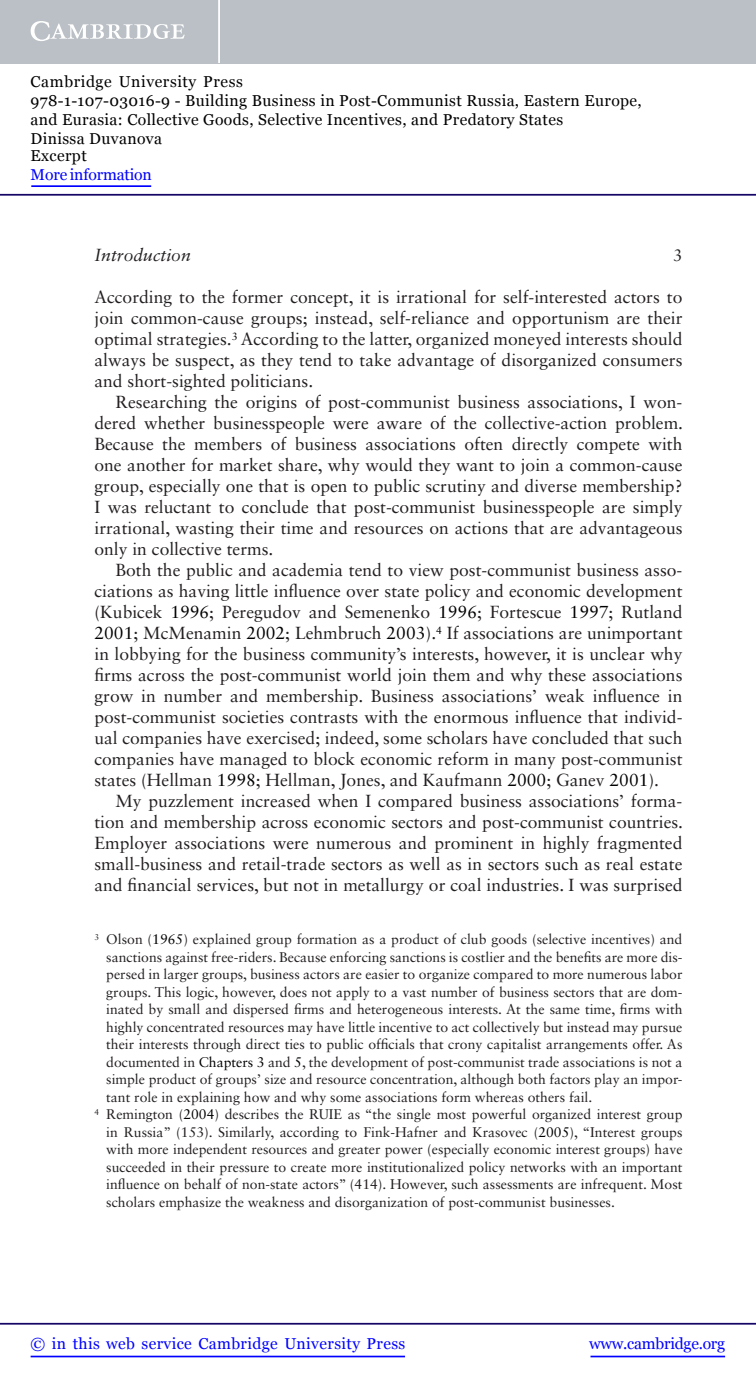
<style>
.page{position:relative;width:756px;height:1388px;background:#fff}
.page>*{position:absolute;margin:0;border:0;box-sizing:border-box;transform-origin:0 0}
.t1{font:17.5px "Sabon LT Std";color:#231f20}
.t2{font:italic 17.5px "Sabon LT Std";color:#231f20}
.t3{font:16.62px "Sabon LT Std";color:#231f20}
.t4{font:15.75px/18.6px "Georgia";letter-spacing:.025em;color:#000}
.t5{font:15.75px "Georgia";letter-spacing:.025em;color:#00f}
.t6{font:15.75px "Georgia";letter-spacing:-.015em;color:#00f}
.t7{font:15.75px "Georgia";letter-spacing:-.01em;color:#00f}
.t8{font:14px "Sabon LT Std";color:#231f20}
.s1{color:#000}
</style>
<div class="page">
<hr style="left:591px;top:1355px;width:134px;height:2px;background:#00f">
<hr style="left:0;top:1323px;width:756px;height:1px;background:#150666">
<hr style="left:31px;top:1355px;width:374px;height:2px;background:#00f">
<div style="left:0;top:0;width:756px;height:63px;background:#bac0c6"></div>
<svg style="left:31px;top:21px;width:154px;height:20px"></svg>
<hr style="left:218px;top:0;width:2px;height:63px;background:#fff">
<hr style="left:0;top:194px;width:756px;height:2px;background:#150666">
<hr style="left:31px;top:185px;width:120px;height:2px;background:#00f">
<p class="t4" style="left:31px;top:72px;width:613px">Cambridge University Press<br>978-1-107-03016-9 - Building Business in Post-Communist Russia, Eastern Europe, and Eurasia: Collective Goods, Selective Incentives, and Predatory States<br>Dinissa Duvanova<br>Excerpt</p>
<p class="t7" style="left:31px;top:166px;width:123px">More information</p>
<p class="t2" style="left:94px;top:245px;width:98px">Introduction</p>
<p class="t3" style="left:673px;top:245px;width:11px">3</p>
<p class="t1" style="left:94px;top:287px;width:589px">According to the former concept, it is irrational for self-interested actors to</p>
<p class="t1" style="left:94px;top:308px;width:590px">join common-cause groups; instead, self-reliance and opportunism are their</p>
<p class="t1" style="left:94px;top:329px;width:589px">optimal strategies.<sup>3</sup> According to the latter, organized moneyed interests should</p>
<p class="t1" style="left:94px;top:350px;width:590px">always be suspect, as they tend to take advantage of disorganized consumers</p>
<p class="t1" style="left:94px;top:371px;width:220px">and short-sighted politicians.</p>
<p class="t1" style="left:115px;top:392px;width:568px">Researching the origins of post-communist business associations, I won-</p>
<p class="t1" style="left:94px;top:413px;width:590px">dered whether businesspeople were aware of the collective-action problem.</p>
<p class="t1" style="left:94px;top:434px;width:590px">Because the members of business associations often directly compete with</p>
<p class="t1" style="left:94px;top:455px;width:590px">one another for market share, why would they want to join a common-cause</p>
<p class="t1" style="left:94px;top:476px;width:589px">group, especially one that is open to public scrutiny and diverse membership?</p>
<p class="t1" style="left:94px;top:497px;width:590px">I was reluctant to conclude that post-communist businesspeople are simply</p>
<p class="t1" style="left:94px;top:518px;width:590px">irrational, wasting their time and resources on actions that are advantageous</p>
<p class="t1" style="left:94px;top:539px;width:180px">only in collective terms.</p>
<p class="t1" style="left:115px;top:560px;width:568px">Both the public and academia tend to view post-communist business asso-</p>
<p class="t1" style="left:94px;top:581px;width:590px">ciations as having little influence over state policy and economic development</p>
<p class="t1" style="left:94px;top:602px;width:590px">(Kubicek <span class="s1">1996</span>; Peregudov and Semenenko <span class="s1">1996</span>; Fortescue <span class="s1">1997</span>; Rutland</p>
<p class="t1" style="left:95px;top:623px;width:589px"><span class="s1">2001</span>; McMenamin <span class="s1">2002</span>; Lehmbruch <span class="s1">2003</span>).<sup>4</sup> If associations are unimportant</p>
<p class="t1" style="left:94px;top:644px;width:589px">in lobbying for the business community’s interests, however, it is unclear why</p>
<p class="t1" style="left:94px;top:665px;width:589px">firms across the post-communist world join them and why these associations</p>
<p class="t1" style="left:94px;top:686px;width:589px">grow in number and membership. Business associations’ weak influence in</p>
<p class="t1" style="left:94px;top:707px;width:590px">post-communist societies contrasts with the enormous influence that individ-</p>
<p class="t1" style="left:94px;top:728px;width:589px">ual companies have exercised; indeed, some scholars have concluded that such</p>
<p class="t1" style="left:94px;top:749px;width:590px">companies have managed to block economic reform in many post-communist</p>
<p class="t1" style="left:94px;top:770px;width:566px">states (Hellman <span class="s1">1998</span>; Hellman, Jones, and Kaufmann <span class="s1">2000</span>; Ganev <span class="s1">2001</span>).</p>
<p class="t1" style="left:115px;top:791px;width:568px">My puzzlement increased when I compared business associations’ forma-</p>
<p class="t1" style="left:94px;top:812px;width:590px">tion and membership across economic sectors and post-communist countries.</p>
<p class="t1" style="left:94px;top:833px;width:589px">Employer associations were numerous and prominent in highly fragmented</p>
<p class="t1" style="left:94px;top:854px;width:589px">small-business and retail-trade sectors as well as in sectors such as real estate</p>
<p class="t1" style="left:94px;top:875px;width:590px">and financial services, but not in metallurgy or coal industries. I was surprised</p>
<p class="t8" style="left:94px;top:931px;width:589px"><sup>3</sup> Olson (<span class="s1">1965</span>) explained group formation as a product of club goods (selective incentives) and</p>
<p class="t8" style="left:106px;top:948px;width:578px">sanctions against free-riders. Because enforcing sanctions is costlier and the benefits are more dis-</p>
<p class="t8" style="left:106px;top:966px;width:578px">persed in larger groups, business actors are easier to organize compared to more numerous labor</p>
<p class="t8" style="left:106px;top:983px;width:578px">groups. This logic, however, does not apply to a vast number of business sectors that are dom-</p>
<p class="t8" style="left:106px;top:1001px;width:578px">inated by small and dispersed firms and heterogeneous interests. At the same time, firms with</p>
<p class="t8" style="left:106px;top:1018px;width:578px">highly concentrated resources may have little incentive to act collectively but instead may pursue</p>
<p class="t8" style="left:106px;top:1036px;width:578px">their interests through direct ties to public officials that crony capitalist arrangements offer. As</p>
<p class="t8" style="left:106px;top:1053px;width:578px">documented in <span class="s1">Chapters 3</span> and <span class="s1">5</span>, the development of post-communist trade associations is not a</p>
<p class="t8" style="left:106px;top:1071px;width:578px">simple product of groups’ size and resource concentration, although both factors play an impor-</p>
<p class="t8" style="left:106px;top:1088px;width:488px">tant role in explaining how and why some associations form whereas others fail.</p>
<p class="t8" style="left:94px;top:1106px;width:590px"><sup>4</sup> Remington (<span class="s1">2004</span>) describes the RUIE as “the single most powerful organized interest group</p>
<p class="t8" style="left:106px;top:1123px;width:578px">in Russia” (153). Similarly, according to Fink-Hafner and Krasovec (<span class="s1">2005</span>), “Interest groups</p>
<p class="t8" style="left:106px;top:1141px;width:578px">with more independent resources and greater power (especially economic interest groups) have</p>
<p class="t8" style="left:106px;top:1158px;width:578px">succeeded in their pressure to create more institutionalized policy networks with an important</p>
<p class="t8" style="left:106px;top:1176px;width:578px">influence on behalf of non-state actors” (414). However, such assessments are infrequent. Most</p>
<p class="t8" style="left:106px;top:1193px;width:510px">scholars emphasize the weakness and disorganization of post-communist businesses.</p>
<p class="t5" style="left:31px;top:1335px;width:376px">© in this web service Cambridge University Press</p>
<p class="t6" style="left:589px;top:1335px;width:137px">www.cambridge.org</p>
</div>
